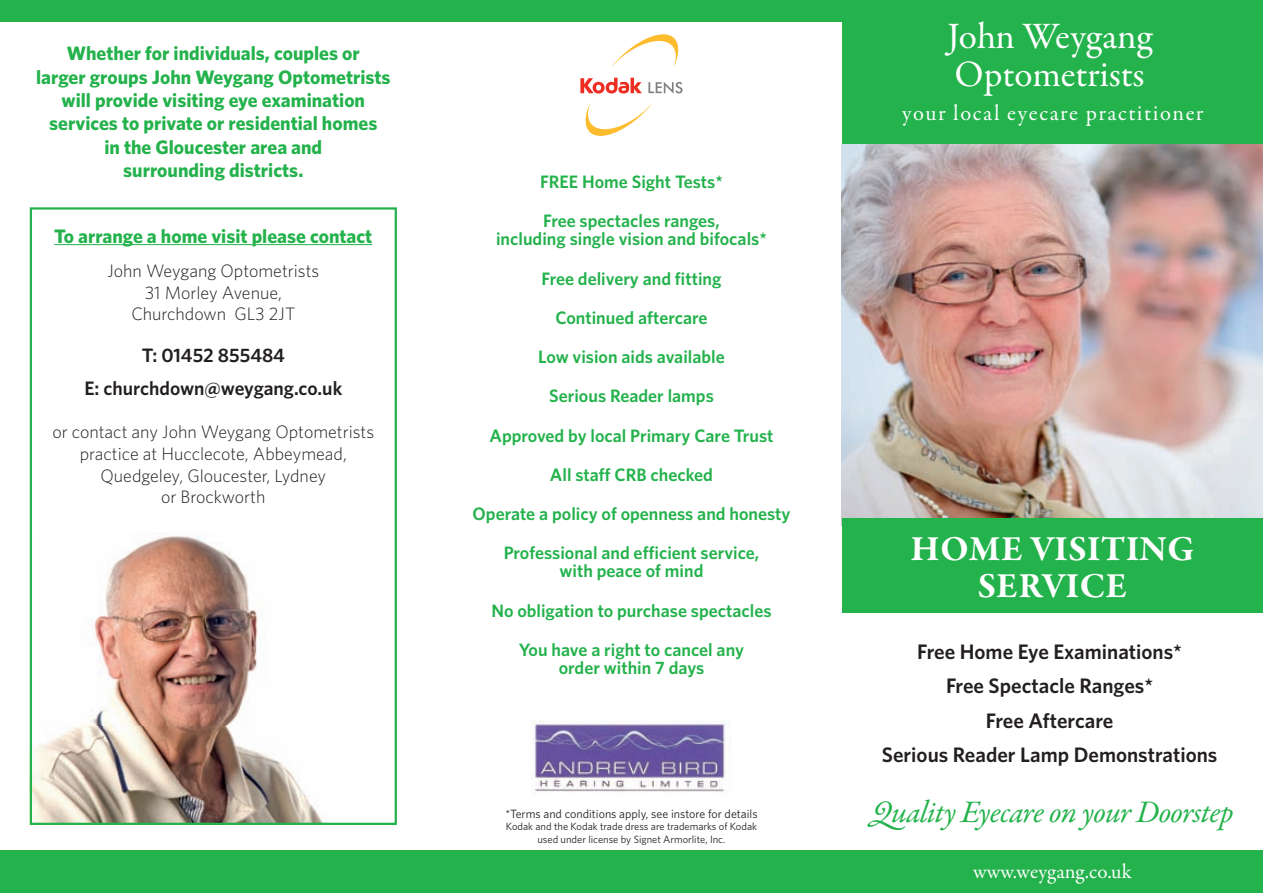
<style>
.page{position:relative;width:1263px;height:893px;background:#fff}
.page>*{position:absolute;margin:0;border:0;box-sizing:border-box;transform-origin:0 0}
.t1{font:37.5px/37.5px "Garamond Premr Pro";letter-spacing:-.005em;color:#fff}
.t2{font:700 36px/37.5px "Garamond Premr Pro";letter-spacing:.01em;color:#fff;text-align:center}
.t3{font:italic 31.5px "Garamond Premr Pro";letter-spacing:-.02em;color:#23b24b}
.t4{font:22.5px "Garamond Premr Pro";letter-spacing:.07em;color:#fff}
.t5{font:600 21px/34.5px "Whitney";color:#231f20;text-align:center}
.t6{font:21px "Garamond Premr Pro";color:#fff}
.t7{font:700 19.5px/23.4px "Whitney";color:#23b24b;text-align:center}
.t8{font:600 19.5px/33px "Whitney";color:#231f20;text-align:center}
.t9{font:600 18px/39.3px "Whitney";color:#23b24b;text-align:center}
.t10{font:300 18px/21.6px "Whitney";color:#231f20;text-align:center}
.t11{font:12px "Whitney";color:#231f20}
.t12{font:10.5px/12.6px "Whitney";color:#231f20;text-align:center}
</style>
<div class="page">
<img style="left:33px;top:533px;width:290px;height:289px">
<div style="left:30px;top:207px;width:367px;height:618px;border:2px solid #23b24b"></div>
<div style="left:842px;top:0;width:421px;height:144px;background:#23b24b"></div>
<div style="left:0;top:850px;width:1263px;height:43px;background:#23b24b"></div>
<div style="left:0;top:0;width:1263px;height:21px;background:#23b24b"></div>
<svg style="left:585px;top:104px;width:67px;height:32px"></svg>
<svg style="left:580px;top:78px;width:62px;height:16px"></svg>
<svg style="left:648px;top:82px;width:34px;height:12px"></svg>
<svg style="left:612px;top:34px;width:67px;height:32px"></svg>
<img style="left:842px;top:144px;width:421px;height:374px">
<div style="left:842px;top:518px;width:421px;height:94px;background:#23b24b"></div>
<hr style="left:54px;top:244px;width:318px;height:1px;background:#23b24b">
<img style="left:532px;top:720px;width:199px;height:72px">
<p class="t7" style="left:36px;top:41px;width:356px">Whether for individuals, couples or<br>larger groups John Weygang Optometrists will provide visiting eye examination services to private or residential homes<br>in the Gloucester area and<br>surrounding districts.</p>
<p class="t7" style="left:54px;top:224px;width:320px">To arrange a home visit please contact</p>
<p class="t10" style="left:107px;top:259px;width:213px">John Weygang Optometrists<br>31 Morley Avenue,<br>Churchdown GL3 2JT</p>
<p class="t8" style="left:84px;top:339px;width:259px">T: 01452 855484<br>E: churchdown@weygang.co.uk</p>
<p class="t10" style="left:52px;top:421px;width:323px">or contact any John Weygang Optometrists practice at Hucclecote, Abbeymead,<br>Quedgeley, Gloucester, Lydney<br>or Brockworth</p>
<p class="t9" style="left:540px;top:162px;width:184px;text-align:left">FREE Home Sight Tests*<br>Free spectacles ranges,</p>
<p class="t9" style="left:473px;top:219px;width:319px">including single vision and bifocals*<br>Free delivery and fitting<br>Continued aftercare<br>Low vision aids available<br>Serious Reader lamps<br>Approved by local Primary Care Trust<br>All staff CRB checked<br>Operate a policy of openness and honesty<br>Professional and efficient service,</p>
<p class="t9" style="left:491px;top:551px;width:282px">with peace of mind<br>No obligation to purchase spectacles<br>You have a right to cancel any</p>
<p class="t9" style="left:559px;top:648px;width:147px">order within 7 days</p>
<p class="t11" style="left:505px;top:806px;width:254px">*Terms and conditions apply, see instore for details</p>
<p class="t12" style="left:506px;top:820px;width:253px">Kodak and the Kodak trade dress are trademarks of Kodak used under license by Signet Armorlite, Inc.</p>
<h1 class="t1" style="left:947px;top:19px;width:206px">John Weygang<br>Optometrists</h1>
<p class="t4" style="left:902px;top:100px;width:303px">your local eyecare practitioner</p>
<h2 class="t2" style="left:910px;top:530px;width:286px">HOME VISITING<br>SERVICE</h2>
<p class="t5" style="left:882px;top:634px;width:337px">Free Home Eye Examinations*<br>Free Spectacle Ranges*<br>Free Aftercare<br>Serious Reader Lamp Demonstrations</p>
<h3 class="t3" style="left:871px;top:792px;width:364px">Quality Eyecare on your Doorstep</h3>
<p class="t6" style="left:973px;top:858px;width:160px">www.weygang.co.uk</p>
</div>
